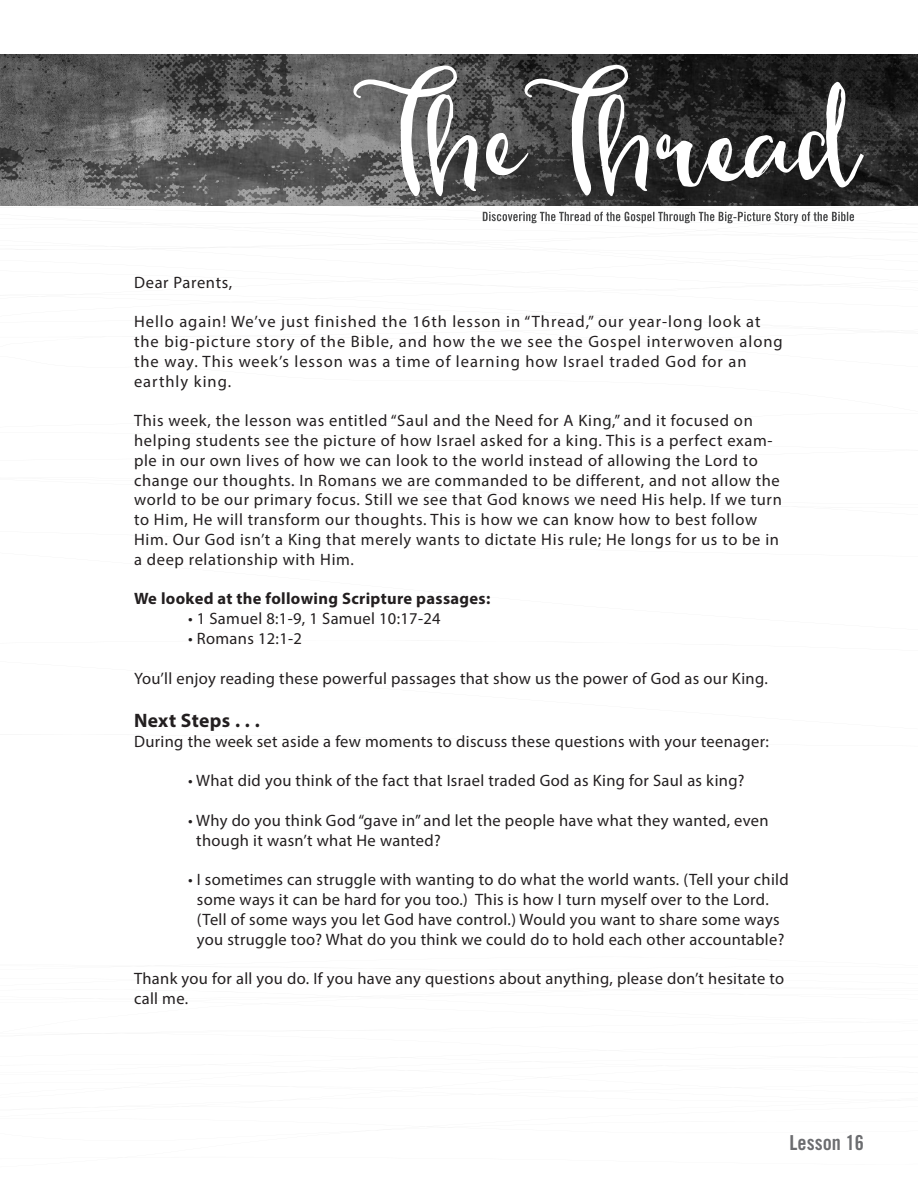
<style>
.page{position:relative;width:918px;height:1188px;background:#fff}
.page>*{position:absolute;margin:0;border:0;box-sizing:border-box;transform-origin:0 0}
.t1{font:20.7px "Trade Gothic Bold Cond Twenty";color:#6c6d70}
.t2{font:700 19.5px "Myriad Pro";letter-spacing:.015em;color:#231f20}
.t3{font:16.5px/19.8px "Myriad Pro";letter-spacing:.03em;color:#231f20}
.t4{font:16.5px/19.8px "Myriad Pro";letter-spacing:.06em;color:#231f20}
.t5{font:700 16.5px "Myriad Pro";letter-spacing:.02em;color:#231f20}
</style>
<div class="page">
<img style="left:0;top:54px;width:918px;height:151px">
<svg style="left:352px;top:65px;width:512px;height:131px"></svg>
<svg style="left:483px;top:212px;width:371px;height:11px"></svg>
<p class="t3" style="left:134px;top:272px;width:100px">Dear Parents,</p>
<p class="t4" style="left:134px;top:312px;width:650px">Hello again! We’ve just finished the 16th lesson in “Thread,” our year-long look at the big-picture story of the Bible, and how the we see the Gospel interwoven along the way. This week’s lesson was a time of learning how Israel traded God for an earthly king.</p>
<p class="t3" style="left:134px;top:411px;width:649px">This week, the lesson was entitled “Saul and the Need for A King,” and it focused on helping students see the picture of how Israel asked for a king. This is a perfect exam&shy;ple in our own lives of how we can look to the world instead of allowing the Lord to change our thoughts. In Romans we are commanded to be different, and not allow the world to be our primary focus. Still we see that God knows we need His help. If we turn to Him, He will transform our thoughts. This is how we can know how to best follow Him. Our God isn’t a King that merely wants to dictate His rule; He longs for us to be in a deep relationship with Him.</p>
<p class="t5" style="left:134px;top:588px;width:358px">We looked at the following Scripture passages:</p>
<p class="t3" style="left:188px;top:609px;width:254px">• 1 Samuel 8:1-9, 1 Samuel 10:17-24</p>
<p class="t3" style="left:188px;top:628px;width:116px">• Romans 12:1-2</p>
<p class="t3" style="left:134px;top:668px;width:635px">You’ll enjoy reading these powerful passages that show us the power of God as our King.</p>
<p class="t2" style="left:134px;top:708px;width:127px">Next Steps . . .</p>
<p class="t3" style="left:134px;top:731px;width:636px">During the week set aside a few moments to discuss these questions with your teenager:</p>
<p class="t3" style="left:188px;top:771px;width:558px">• What did you think of the fact that Israel traded God as King for Saul as king?</p>
<p class="t3" style="left:196px;top:810px;width:574px;text-indent:-8px">• Why do you think God “gave in” and let the people have what they wanted, even though it wasn’t what He wanted?</p>
<p class="t3" style="left:197px;top:870px;width:593px;text-indent:-9px">• I sometimes can struggle with wanting to do what the world wants. (Tell your child some ways it can be hard for you too.) This is how I turn myself over to the Lord. (Tell of some ways you let God have control.) Would you want to share some ways you struggle too? What do you think we could do to hold each other accountable?</p>
<p class="t3" style="left:134px;top:969px;width:652px">Thank you for all you do. If you have any questions about anything, please don’t hesitate to call me.</p>
<p class="t1" style="left:790px;top:1130px;width:76px">Lesson 16</p>
</div>
